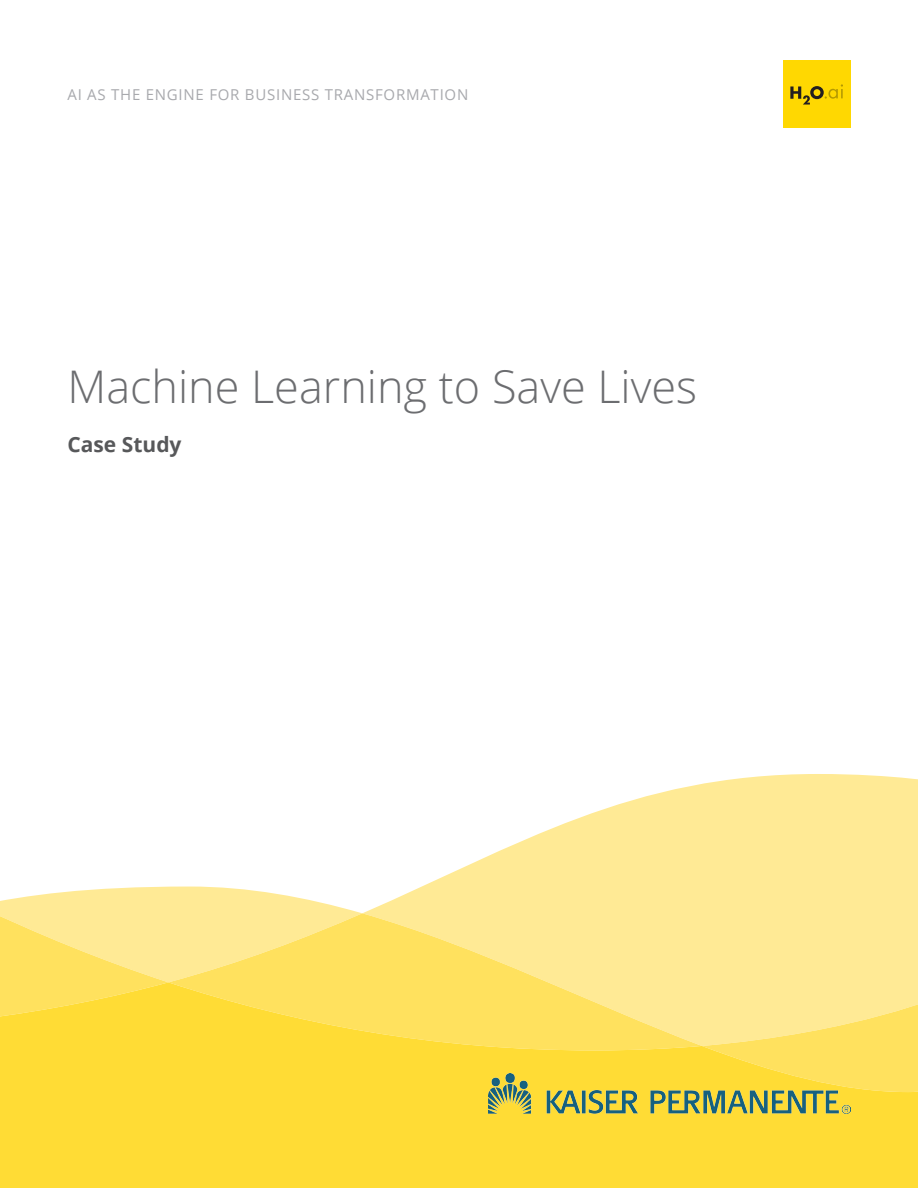
<style>
.page{position:relative;width:918px;height:1188px;background:#fff}
.page>*{position:absolute;margin:0;border:0;box-sizing:border-box;transform-origin:0 0}
.t1{font:300 45px "Open Sans";color:#6c6d70}
.t2{font:700 21px "Open Sans";color:#57585a}
.t3{font:15px "Open Sans";letter-spacing:.05em;color:#a8a9ad}
</style>
<div class="page">
<svg style="left:541px;top:774px;width:377px;height:59px;fill:#ffea95"></svg>
<svg style="left:0;top:833px;width:918px;height:355px;background:#ffe46f"></svg>
<div style="left:783px;top:61px;width:67px;height:67px;background:#ffd801"></div>
<svg style="left:790px;top:84px;width:53px;height:21px"></svg>
<img style="left:489px;top:1073px;width:361px;height:41px">
<p class="t3" style="left:68px;top:85px;width:402px">AI AS THE ENGINE FOR BUSINESS TRANSFORMATION</p>
<h1 class="t1" style="left:68px;top:356px;width:631px">Machine Learning to Save Lives</h1>
<h2 class="t2" style="left:68px;top:430px;width:116px">Case Study</h2>
</div>
